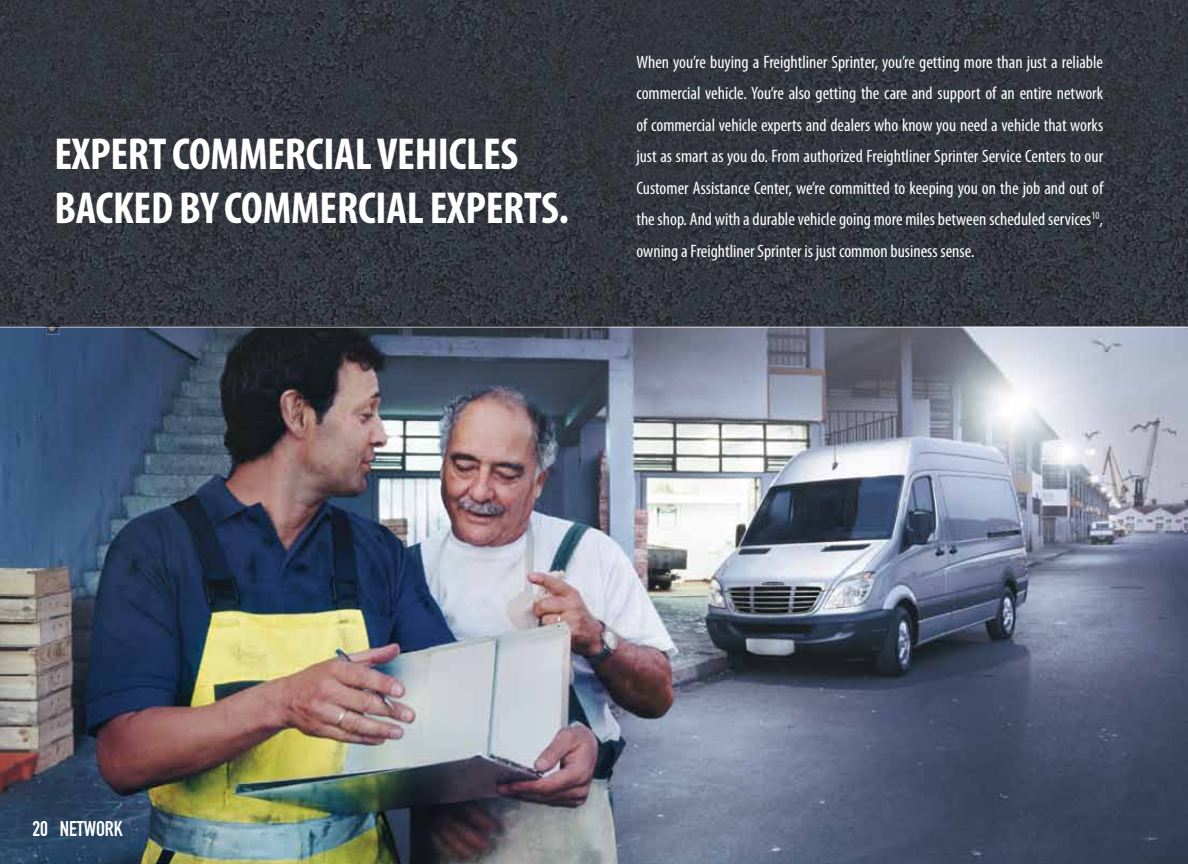
<style>
.page{position:relative;width:1188px;height:864px;background:#fff}
.page>*{position:absolute;margin:0;border:0;box-sizing:border-box;transform-origin:0 0}
.t1{font:700 condensed 45px/54px "Myriad Pro";letter-spacing:-.005em;color:#fff}
.t2{font:21px "DIN Engschrift";color:#fff}
.t3{font:condensed 18px/31.5px "Myriad Pro";color:#fff;text-align:justify}
</style>
<div class="page">
<img style="left:0;top:328px;width:1188px;height:536px">
<img style="left:0;top:0;width:1188px;height:328px">
<img style="left:46px;top:321px;width:14px;height:14px">
<svg style="left:46px;top:326px;width:14px;height:2px"></svg>
<h1 class="t1" style="left:54px;top:126px;width:516px">EXPERT COMMERCIAL VEHICLES<br>BACKED BY COMMERCIAL EXPERTS.</h1>
<p class="t3" style="left:636px;top:46px;width:468px">When you’re buying a Freightliner Sprinter, you’re getting more than just a reliable commercial vehicle. You’re also getting the care and support of an entire network of commercial vehicle experts and dealers who know you need a vehicle that works just as smart as you do. From authorized Freightliner Sprinter Service Centers to our Customer Assistance Center, we’re committed to keeping you on the job and out of the shop. And with a durable vehicle going more miles between scheduled services<sup>10</sup>, owning a Freightliner Sprinter is just common business sense.</p>
<p class="t2" style="left:32px;top:817px;width:92px">20 NETWORK</p>
</div>
